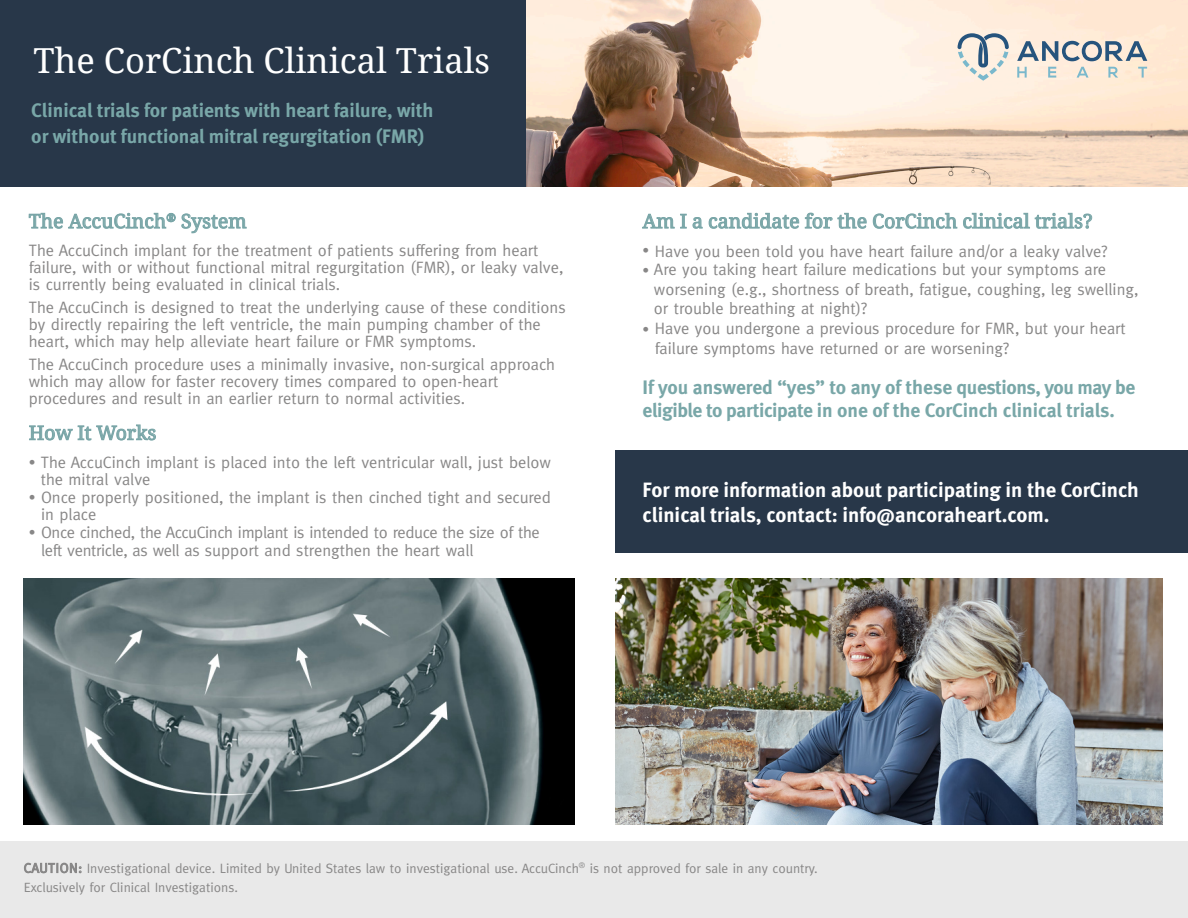
<style>
.page{position:relative;width:1188px;height:918px;background:#fff}
.page>*{position:absolute;margin:0;border:0;box-sizing:border-box;transform-origin:0 0}
.t1{font:34.5px "Droid Serif";color:#fff}
.t2{font:700 20.7px/24.9px "Meta";color:#fff}
.t3{font:700 19.5px/25.2px "Meta";letter-spacing:-.005em;color:#79a7a8}
.t4{font:19.5px "Droid Serif";color:#79a7a8}
.t5{font:16.5px/16.8px "Meta";color:#888787}
.t6{font:16.5px/18px "Meta";letter-spacing:-.02em;color:#888787}
.t7{font:13.5px "Meta";color:#888787}
.s1{font-size:13.5px}
</style>
<div class="page">
<div style="left:0;top:0;width:526px;height:187px;background:#283749"></div>
<svg style="left:642px;top:213px;width:45px;height:15px"></svg>
<svg style="left:693px;top:217px;width:9px;height:12px"></svg>
<svg style="left:709px;top:213px;width:90px;height:16px"></svg>
<svg style="left:805px;top:213px;width:27px;height:16px"></svg>
<svg style="left:838px;top:213px;width:28px;height:16px"></svg>
<svg style="left:873px;top:213px;width:84px;height:16px"></svg>
<svg style="left:963px;top:213px;width:129px;height:16px"></svg>
<svg style="left:29px;top:212px;width:147px;height:17px"></svg>
<svg style="left:182px;top:214px;width:64px;height:19px"></svg>
<svg style="left:29px;top:425px;width:127px;height:15px"></svg>
<img style="left:616px;top:579px;width:546px;height:245px">
<div style="left:616px;top:450px;width:572px;height:103px;background:#283749"></div>
<img style="left:24px;top:579px;width:551px;height:245px">
<img style="left:526px;top:0;width:662px;height:187px">
<svg style="left:1017px;top:41px;width:130px;height:20px;background:#a4acb3"></svg>
<svg style="left:1017px;top:67px;width:10px;height:11px"></svg>
<svg style="left:1048px;top:67px;width:8px;height:11px"></svg>
<svg style="left:1077px;top:67px;width:12px;height:11px"></svg>
<svg style="left:1108px;top:67px;width:10px;height:11px"></svg>
<svg style="left:1138px;top:67px;width:9px;height:11px"></svg>
<svg style="left:958px;top:33px;width:51px;height:48px;background:#cccfcd"></svg>
<div style="left:0;top:841px;width:1188px;height:77px;background:#e9e9e9"></div>
<svg style="left:24px;top:863px;width:57px;height:10px"></svg>
<p class="t1" style="left:33px;top:41px;width:458px">The CorCinch Clinical Trials</p>
<p class="t3" style="left:31px;top:98px;width:404px">Clinical trials for patients with heart failure, with or without functional mitral regurgitation (FMR)</p>
<p class="t4" style="left:29px;top:210px;width:219px">The AccuCinch<sup>®</sup> System</p>
<p class="t5" style="left:29px;top:242px;width:536px">The AccuCinch implant for the treatment of patients suffering from heart failure, with or without functional mitral regurgitation (FMR), or leaky valve, is currently being evaluated in clinical trials.</p>
<p class="t5" style="left:29px;top:299px;width:539px">The AccuCinch is designed to treat the underlying cause of these conditions by directly repairing the left ventricle, the main pumping chamber of the heart, which may help alleviate heart failure or FMR symptoms.</p>
<p class="t5" style="left:29px;top:356px;width:528px">The AccuCinch procedure uses a minimally invasive, non-surgical approach which may allow for faster recovery times compared to open-heart procedures and result in an earlier return to normal activities.</p>
<p class="t4" style="left:29px;top:422px;width:129px">How It Works</p>
<p class="t5" style="left:41px;top:454px;width:512px;text-indent:-12px"><span class="s1">•</span> The AccuCinch implant is placed into the left ventricular wall, just below the mitral valve</p>
<p class="t5" style="left:41px;top:489px;width:512px;text-indent:-12px"><span class="s1">•</span> Once properly positioned, the implant is then cinched tight and secured in place</p>
<p class="t6" style="left:41px;top:523px;width:500px;text-indent:-12px"><span class="s1">•</span> Once cinched, the AccuCinch implant is intended to reduce the size of the left ventricle, as well as support and strengthen the heart wall</p>
<p class="t4" style="left:643px;top:210px;width:452px">Am I a candidate for the CorCinch clinical trials?</p>
<p class="t5" style="left:643px;top:242px;width:466px"><span class="s1">•</span> Have you been told you have heart failure and/or a leaky valve?</p>
<p class="t5" style="left:654px;top:259px;width:486px;line-height:19.8px;text-indent:-11px"><span class="s1">•</span> Are you taking heart failure medications but your symptoms are worsening (e.g., shortness of breath, fatigue, coughing, leg swelling, or trouble breathing at night)?</p>
<p class="t5" style="left:655px;top:318px;width:473px;line-height:19.8px;text-indent:-12px"><span class="s1">•</span> Have you undergone a previous procedure for FMR, but your heart failure symptoms have returned or are worsening?</p>
<p class="t3" style="left:643px;top:375px;width:494px;line-height:23.4px">If you answered “yes” to any of these questions, you may be eligible to participate in one of the CorCinch clinical trials.</p>
<p class="t2" style="left:643px;top:477px;width:498px">For more information about participating in the CorCinch clinical trials, contact: info@ancoraheart.com.</p>
<p class="t7" style="left:24px;top:860px;width:795px">CAUTION: Investigational device. Limited by United States law to investigational use. AccuCinch<sup>®</sup> is not approved for sale in any country.</p>
<p class="t7" style="left:24px;top:879px;width:216px">Exclusively for Clinical Investigations.</p>
</div>
